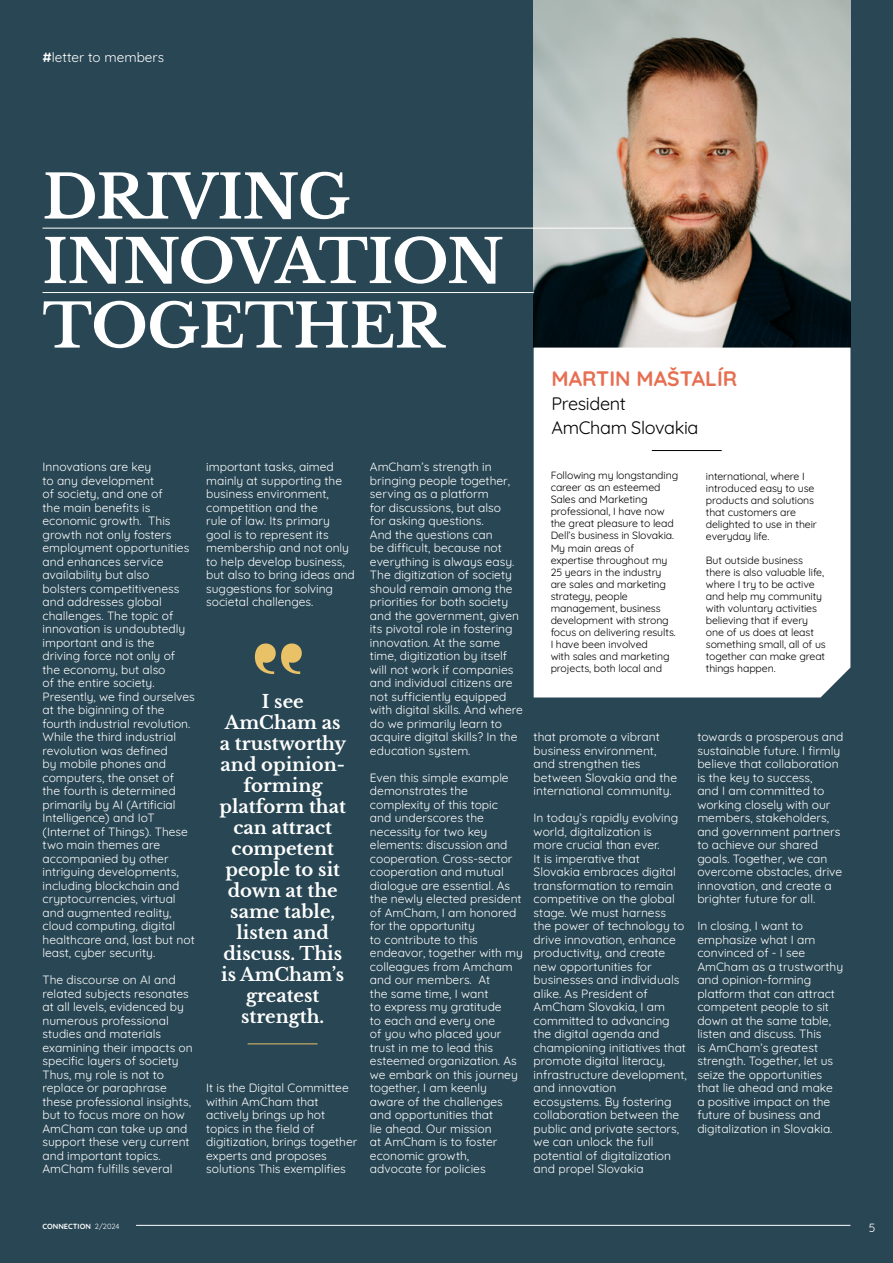
<style>
.page{position:relative;width:893px;height:1263px;background:#284653}
.page>*{position:absolute;margin:0;border:0;box-sizing:border-box;transform-origin:0 0}
.t1{font:700 60px/64.5px "Libre Baskerville";letter-spacing:-.01em;color:#fff}
.t2{font:700 21px "Quicksand";color:#e76f51}
.t3{font:700 18px/21px "Libre Baskerville";color:#fff;text-align:center}
.t4{font:18px/24px "Quicksand";letter-spacing:-.02em;color:#000}
.t5{font:13.5px "Quicksand";color:#fff}
.t6{font:12px/13.5px "Quicksand";color:#fff}
.t7{font:10.5px/12px "Quicksand";letter-spacing:-.01em;color:#000}
.t8{font:700 7.5px "Quicksand";color:#fff}
.s1{font-weight:700}
.s2{font-weight:400}
</style>
<div class="page">
<img style="left:534px;top:0;width:316px;height:348px">
<svg style="left:255px;top:643px;width:47px;height:31px"></svg>
<hr style="left:248px;top:1043px;width:69px;height:1px;background:#e9c268">
<div style="left:534px;top:348px;width:316px;height:349px;background:#fff"></div>
<hr style="left:652px;top:450px;width:70px;height:1px;background:#000">
<hr style="left:136px;top:1225px;width:714px;height:1px;background:#fff">
<hr style="left:43px;top:292px;width:491px;height:1px;background:#fff">
<hr style="left:43px;top:228px;width:593px;height:1px;background:#fff">
<p class="t5" style="left:43px;top:47px;width:123px"><span class="s1">#</span>letter to members</p>
<h1 class="t1" style="left:43px;top:165px;width:463px">DRIVING<br>INNOVATION<br>TOGETHER</h1>
<p class="t6" style="left:43px;top:459px;width:154px">Innovations are key<br>to any development<br>of society, and one of<br>the main benefits is economic growth. This growth not only fosters employment opportunities and enhances service availability but also bolsters competitiveness and addresses global challenges. The topic of innovation is undoubtedly important and is the driving force not only of the economy, but also<br>of the entire society.<br>Presently, we find ourselves at the biginning of the fourth industrial revolution.<br>While the third industrial revolution was defined<br>by mobile phones and computers, the onset of<br>the fourth is determined primarily by AI (Artificial<br>Intelligence) and IoT (Internet of Things). These two main themes are accompanied by other intriguing developments, including blockchain and cryptocurrencies, virtual and augmented reality, cloud computing, digital healthcare and, last but not least, cyber security.</p>
<p class="t6" style="left:43px;top:972px;width:152px">The discourse on AI and related subjects resonates at all levels, evidenced by numerous professional studies and materials examining their impacts on specific layers of society<br>Thus, my role is not to replace or paraphrase these professional insights, but to focus more on how<br>AmCham can take up and support these very current and important topics.<br>AmCham fulfills several</p>
<p class="t6" style="left:206px;top:459px;width:150px">important tasks, aimed mainly at supporting the business environment, competition and the<br>rule of law. Its primary goal is to represent its membership and not only to help develop business, but also to bring ideas and suggestions for solving societal challenges.</p>
<h3 class="t3" style="left:220px;top:691px;width:128px">I see<br>AmCham as a trustworthy and opinion&shy;forming platform that can attract competent people to sit down at the same table, listen and discuss. This is AmCham’s greatest strength.</h3>
<p class="t6" style="left:206px;top:1080px;width:153px">It is the Digital Committee within AmCham that actively brings up hot topics in the field of digitization, brings together experts and proposes solutions This exemplifies</p>
<p class="t6" style="left:370px;top:459px;width:155px">AmCham’s strength in bringing people together, serving as a platform<br>for discussions, but also<br>for asking questions.<br>And the questions can<br>be difficult, because not everything is always easy.<br>The digitization of society should remain among the priorities for both society and the government, given its pivotal role in fostering innovation. At the same time, digitization by itself will not work if companies and individual citizens are not sufficiently equipped with digital skills. And where do we primarily learn to acquire digital skills? In the education system.</p>
<p class="t6" style="left:370px;top:769px;width:154px">Even this simple example demonstrates the complexity of this topic<br>and underscores the necessity for two key elements: discussion and cooperation. Cross-sector cooperation and mutual dialogue are essential. As the newly elected president of AmCham, I am honored for the opportunity<br>to contribute to this endeavor, together with my colleagues from Amcham and our members. At<br>the same time, I want<br>to express my gratitude<br>to each and every one<br>of you who placed your trust in me to lead this esteemed organization. As we embark on this journey together, I am keenly aware of the challenges and opportunities that<br>lie ahead. Our mission<br>at AmCham is to foster economic growth, advocate for policies</p>
<h2 class="t2" style="left:552px;top:363px;width:187px">MARTIN MAŠTALÍR</h2>
<h3 class="t4" style="left:552px;top:390px;width:148px">President<br>AmCham Slovakia</h3>
<p class="t7" style="left:551px;top:469px;width:129px">Following my longstanding career as an esteemed<br>Sales and Marketing professional, I have now the great pleasure to lead<br>Dell’s business in Slovakia.<br>My main areas of expertise throughout my<br>25 years in the industry are sales and marketing strategy, people management, business development with strong focus on delivering results.<br>I have been involved<br>with sales and marketing projects, both local and</p>
<p class="t7" style="left:706px;top:469px;width:112px">international, where I introduced easy to use products and solutions that customers are delighted to use in their everyday life.</p>
<p class="t7" style="left:706px;top:553px;width:121px">But outside business there is also valuable life, where I try to be active and help my community with voluntary activities believing that if every one of us does at least something small, all of us together can make great things happen.</p>
<p class="t6" style="left:534px;top:729px;width:145px">that promote a vibrant business environment, and strengthen ties between Slovakia and the international community.</p>
<p class="t6" style="left:534px;top:810px;width:155px">In today’s rapidly evolving world, digitalization is<br>more crucial than ever.<br>It is imperative that<br>Slovakia embraces digital transformation to remain competitive on the global stage. We must harness<br>the power of technology to drive innovation, enhance productivity, and create new opportunities for businesses and individuals alike. As President of<br>AmCham Slovakia, I am committed to advancing the digital agenda and championing initiatives that promote digital literacy, infrastructure development, and innovation ecosystems. By fostering collaboration between the public and private sectors, we can unlock the full potential of digitalization and propel Slovakia</p>
<p class="t6" style="left:697px;top:729px;width:148px">towards a prosperous and sustainable future. I firmly believe that collaboration is the key to success,<br>and I am committed to working closely with our members, stakeholders, and government partners to achieve our shared goals. Together, we can overcome obstacles, drive innovation, and create a brighter future for all.</p>
<p class="t6" style="left:697px;top:918px;width:147px">In closing, I want to emphasize what I am convinced of - I see<br>AmCham as a trustworthy and opinion-forming platform that can attract competent people to sit down at the same table, listen and discuss. This<br>is AmCham’s greatest strength. Together, let us seize the opportunities that lie ahead and make<br>a positive impact on the future of business and digitalization in Slovakia.</p>
<p class="t8" style="left:43px;top:1220px;width:79px">CONNECTION <span class="s2">2/2024</span></p>
<p class="t6" style="left:869px;top:1219px;width:8px">5</p>
</div>
